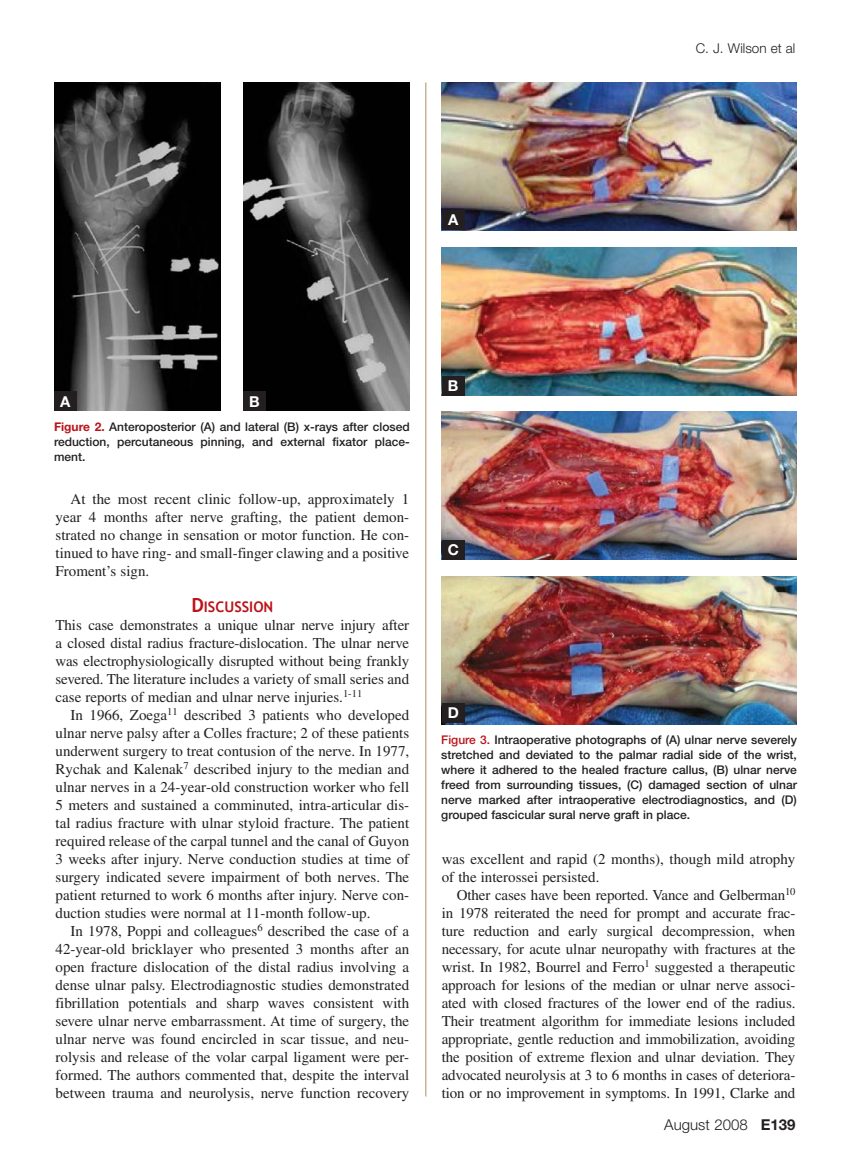
<style>
.page{position:relative;width:851px;height:1161px;background:#fff}
.page>*{position:absolute;margin:0;border:0;box-sizing:border-box;transform-origin:0 0}
.t1{font:15px/18px "Times";color:#231f20;text-align:justify}
.t2{font:300 15px "Helvetica Neue";color:#231f20}
.t3{font:700 15px "Helvetica Neue";color:#fff}
.t4{font:700 14.7px "Trebuchet MS";color:#ba1319}
.t5{font:300 13.5px "Helvetica Neue";color:#231f20}
.t6{font:500 12px/15px "Helvetica Neue";color:#231f20;text-align:justify}
.s1{font-weight:700;color:#ba1319}
.s2{font-size:19.5px}
.s3{color:#ba1319}
.s4{font-weight:700}
</style>
<div class="page">
<hr style="left:425px;top:82px;width:1px;height:1014px;background:#ab8d60">
<img style="left:54px;top:82px;width:166px;height:329px">
<img style="left:243px;top:82px;width:167px;height:329px">
<div style="left:54px;top:392px;width:23px;height:19px;background:#231f20"></div>
<div style="left:243px;top:392px;width:23px;height:19px;background:#231f20"></div>
<img style="left:441px;top:82px;width:355px;height:149px">
<img style="left:441px;top:248px;width:355px;height:148px">
<img style="left:441px;top:411px;width:355px;height:149px">
<img style="left:441px;top:576px;width:355px;height:148px">
<div style="left:442px;top:210px;width:22px;height:20px;background:#231f20"></div>
<div style="left:442px;top:376px;width:22px;height:20px;background:#231f20"></div>
<div style="left:442px;top:540px;width:22px;height:19px;background:#231f20"></div>
<div style="left:442px;top:704px;width:22px;height:19px;background:#231f20"></div>
<p class="t5" style="left:695px;top:40px;width:101px">C. J. Wilson et al</p>
<p class="t3" style="left:448px;top:210px;width:12px">A</p>
<p class="t3" style="left:60px;top:392px;width:12px">A</p>
<p class="t3" style="left:249px;top:392px;width:12px">B</p>
<p class="t6" style="left:54px;top:419px;width:357px"><span class="s1">Figure 2.</span> Anteroposterior (A) and lateral (B) x-rays after closed reduction, percutaneous pinning, and external fixator place&shy;ment.</p>
<p class="t1" style="left:56px;top:490px;width:355px;text-indent:15px">At the most recent clinic follow-up, approximately 1 year 4 months after nerve grafting, the patient demon&shy;strated no change in sensation or motor function. He con&shy;tinued to have ring- and small-finger clawing and a positive Froment’s sign.</p>
<p class="t4" style="left:191px;top:598px;width:83px"><span class="s2">D</span>ISCUSSION</p>
<p class="t1" style="left:56px;top:616px;width:355px">This case demonstrates a unique ulnar nerve injury after a closed distal radius fracture-dislocation. The ulnar nerve was electrophysiologically disrupted without being frankly severed. The literature includes a variety of small series and case reports of median and ulnar nerve injuries.<sup>1-11</sup></p>
<p class="t1" style="left:56px;top:706px;width:355px;text-indent:15px">In 1966, Zoega<sup>11</sup> described 3 patients who developed ulnar nerve palsy after a Colles fracture; 2 of these patients underwent surgery to treat contusion of the nerve. In 1977, Rychak and Kalenak<sup>7</sup> described injury to the median and ulnar nerves in a 24-year-old construction worker who fell 5 meters and sustained a comminuted, intra-articular dis&shy;tal radius fracture with ulnar styloid fracture. The patient required release of the carpal tunnel and the canal of Guyon 3 weeks after injury. Nerve conduction studies at time of surgery indicated severe impairment of both nerves. The patient returned to work 6 months after injury. Nerve con&shy;duction studies were normal at 11-month follow-up.</p>
<p class="t1" style="left:56px;top:922px;width:355px;text-indent:15px">In 1978, Poppi and colleagues<sup>6</sup> described the case of a 42-year-old bricklayer who presented 3 months after an open fracture dislocation of the distal radius involving a dense ulnar palsy. Electrodiagnostic studies demonstrated fibrillation potentials and sharp waves consistent with severe ulnar nerve embarrassment. At time of surgery, the ulnar nerve was found encircled in scar tissue, and neu&shy;rolysis and release of the volar carpal ligament were per&shy;formed. The authors commented that, despite the interval between trauma and neurolysis, nerve function recovery</p>
<p class="t3" style="left:448px;top:377px;width:12px">B</p>
<p class="t3" style="left:447px;top:540px;width:13px">C</p>
<p class="t3" style="left:447px;top:704px;width:13px">D</p>
<p class="t6" style="left:441px;top:732px;width:357px"><span class="s3">Figure 3.</span> Intraoperative photographs of (A) ulnar nerve severely stretched and deviated to the palmar radial side of the wrist, where it adhered to the healed fracture callus, (B) ulnar nerve freed from surrounding tissues, (C) damaged section of ulnar nerve marked after intraoperative electrodiagnostics, and (D) grouped fascicular sural nerve graft in place.</p>
<p class="t1" style="left:441px;top:850px;width:355px">was excellent and rapid (2 months), though mild atrophy of the interossei persisted.</p>
<p class="t1" style="left:441px;top:886px;width:355px;text-indent:15px">Other cases have been reported. Vance and Gelberman<sup>10 </sup>in 1978 reiterated the need for prompt and accurate frac&shy;ture reduction and early surgical decompression, when necessary, for acute ulnar neuropathy with fractures at the wrist. In 1982, Bourrel and Ferro<sup>1</sup> suggested a therapeutic approach for lesions of the median or ulnar nerve associ&shy;ated with closed fractures of the lower end of the radius.<br>Their treatment algorithm for immediate lesions included appropriate, gentle reduction and immobilization, avoiding the position of extreme flexion and ulnar deviation. They advocated neurolysis at 3 to 6 months in cases of deteriora&shy;tion or no improvement in symptoms. In 1991, Clarke and</p>
<p class="t2" style="left:664px;top:1116px;width:133px">August 2008 <span class="s4">E139</span></p>
</div>
